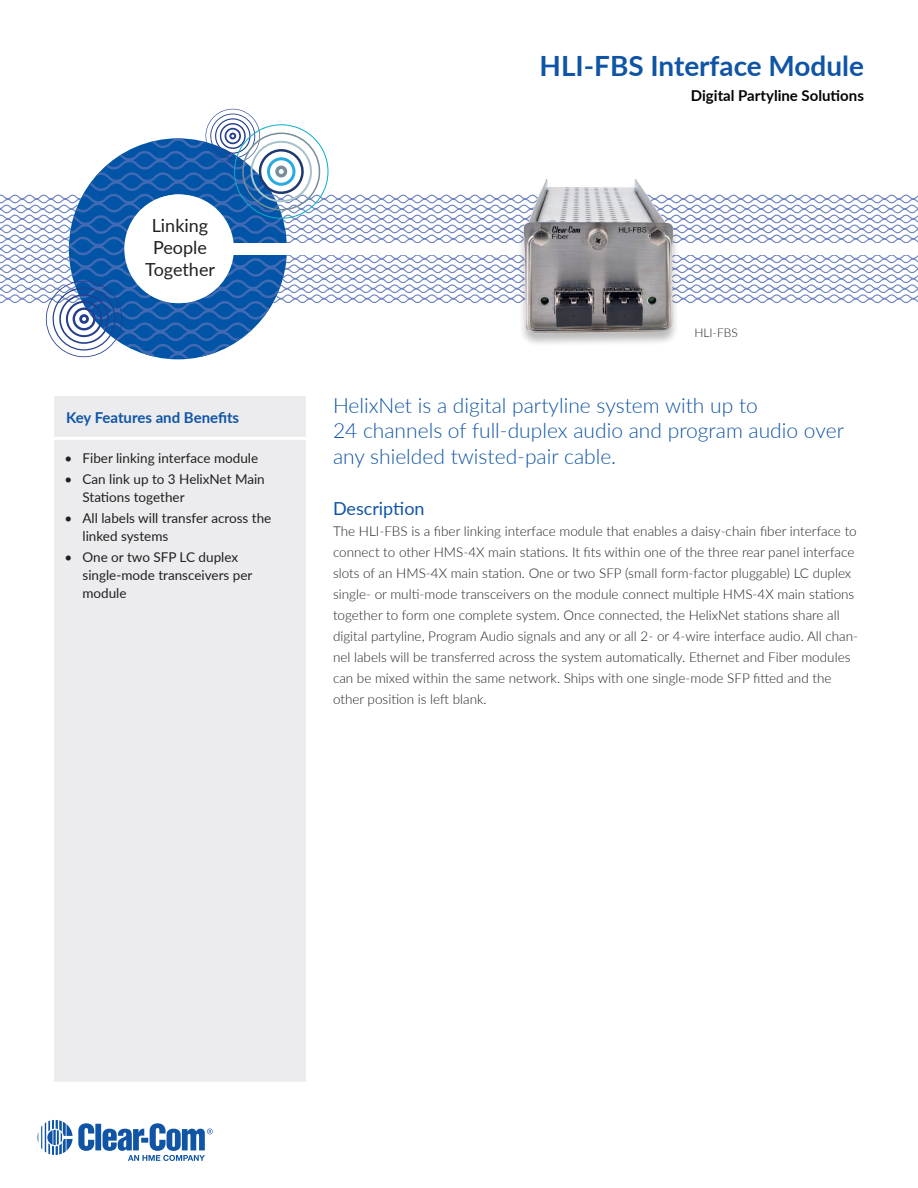
<style>
.page{position:relative;width:918px;height:1188px;background:#fff}
.page>*{position:absolute;margin:0;border:0;box-sizing:border-box;transform-origin:0 0}
.t1{font:700 27.9px "Lato";color:#1055a5}
.t2{font:300 21px/25.5px "Lato";color:#1055a5}
.t3{font:18px/21.6px "Lato";color:#231f20;text-align:center}
.t4{font:18px "Lato";color:#1055a5}
.t5{font:700 15px "Lato";color:#040503}
.t6{font:700 15px "Lato";color:#1055a5}
.t7{font:300 13.5px/21px "Lato";color:#231f20}
.t8{font:13.5px/18px "Lato";color:#231f20}
.t9{font:300 12px "Lato";color:#231f20}
</style>
<div class="page">
<svg style="left:37px;top:1120px;width:176px;height:41px"></svg>
<div style="left:54px;top:396px;width:252px;height:686px;background:#ececee"></div>
<hr style="left:54px;top:437px;width:252px;height:3px;background:#fff">
<svg style="left:0;top:109px;width:918px;height:249px"></svg>
<p class="t3" style="left:145px;top:214px;width:71px">Linking<br>People<br>Together</p>
<p class="t6" style="left:66px;top:407px;width:175px">Key Features and Benefits</p>
<p class="t8" style="left:64px;top:448px;width:195px">• Fiber linking interface module</p>
<p class="t8" style="left:82px;top:469px;width:184px;text-indent:-18px">• Can link up to 3 HelixNet Main<br>Stations together</p>
<p class="t8" style="left:82px;top:508px;width:190px;text-indent:-18px">• All labels will transfer across the linked systems</p>
<p class="t8" style="left:82px;top:547px;width:171px;text-indent:-18px">• One or two SFP LC duplex single-mode transceivers per module</p>
<h1 class="t1" style="left:540px;top:46px;width:326px">HLI-FBS Interface Module</h1>
<p class="t5" style="left:691px;top:85px;width:175px">Digital Partyline Solutions</p>
<p class="t9" style="left:694px;top:325px;width:45px">HLI-FBS</p>
<p class="t2" style="left:333px;top:392px;width:513px">HelixNet is a digital partyline system with up to<br>24 channels of full-duplex audio and program audio over any shielded twisted-pair cable.</p>
<p class="t4" style="left:333px;top:496px;width:93px">Description</p>
<p class="t7" style="left:333px;top:520px;width:527px">The HLI-FBS is a fiber linking interface module that enables a daisy-chain fiber interface to connect to other HMS-4X main stations. It fits within one of the three rear panel interface slots of an HMS-4X main station. One or two SFP (small form-factor pluggable) LC duplex single- or multi-mode transceivers on the module connect multiple HMS-4X main stations together to form one complete system. Once connected, the HelixNet stations share all digital partyline, Program Audio signals and any or all 2- or 4-wire interface audio. All chan&shy;nel labels will be transferred across the system automatically. Ethernet and Fiber modules can be mixed within the same network. Ships with one single-mode SFP fitted and the other position is left blank.</p>
</div>
